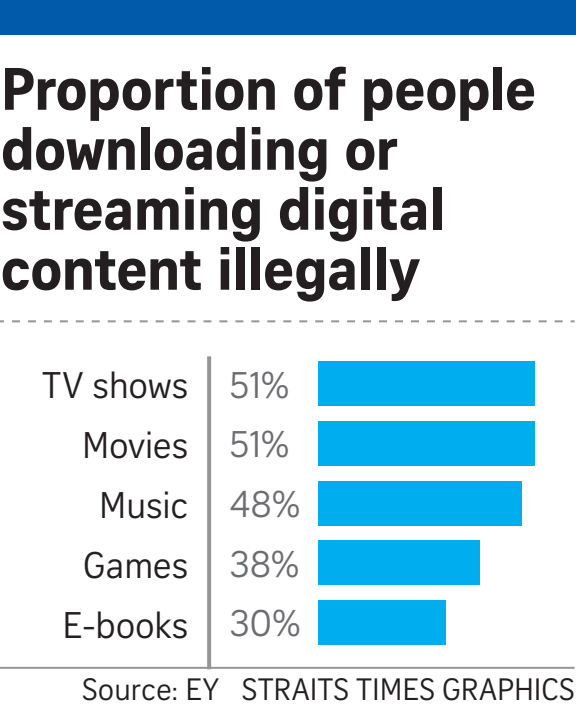
<style>
.page{position:relative;width:576px;height:707px;background:#fff}
.page>*{position:absolute;margin:0;border:0;box-sizing:border-box;transform-origin:0 0}
.t1{font:700 58px/60px "Curator Serp Text";letter-spacing:-.01em;color:#231f20}
.t2{font:36px/60px "Curator Serp Text";color:#231f20;text-align:right}
.t3{font:36px/59.6px "Curator Serp Text";color:#6c6d70}
.t4{font:30px "Curator Serp Text";letter-spacing:.01em;color:#231f20}
</style>
<div class="page">
<svg style="left:12px;top:320px;width:563px;height:2px"></svg>
<hr style="left:0;top:667px;width:575px;height:2px;background:#939598">
<div style="left:0;top:0;width:576px;height:34px;background:#015aaa"></div>
<div style="left:319px;top:361px;width:216px;height:45px;background:#00aeef"></div>
<div style="left:319px;top:421px;width:216px;height:45px;background:#00aeef"></div>
<div style="left:319px;top:480px;width:203px;height:45px;background:#00aeef"></div>
<div style="left:319px;top:540px;width:161px;height:45px;background:#00aeef"></div>
<div style="left:319px;top:600px;width:127px;height:45px;background:#00aeef"></div>
<svg style="left:207px;top:356px;width:4px;height:311px"></svg>
<p class="t1" style="left:1px;top:58px;width:536px">Proportion of people downloading or streaming digital content illegally</p>
<p class="t2" style="left:42px;top:355px;width:147px">TV shows<br>Movies<br>Music<br>Games<br>E-books</p>
<p class="t3" style="left:230px;top:355px;width:72px">51%<br>51%<br>48%<br>38%<br>30%</p>
<p class="t4" style="left:83px;top:672px;width:493px">Source: EY STRAITS TIMES GRAPHICS</p>
</div>
